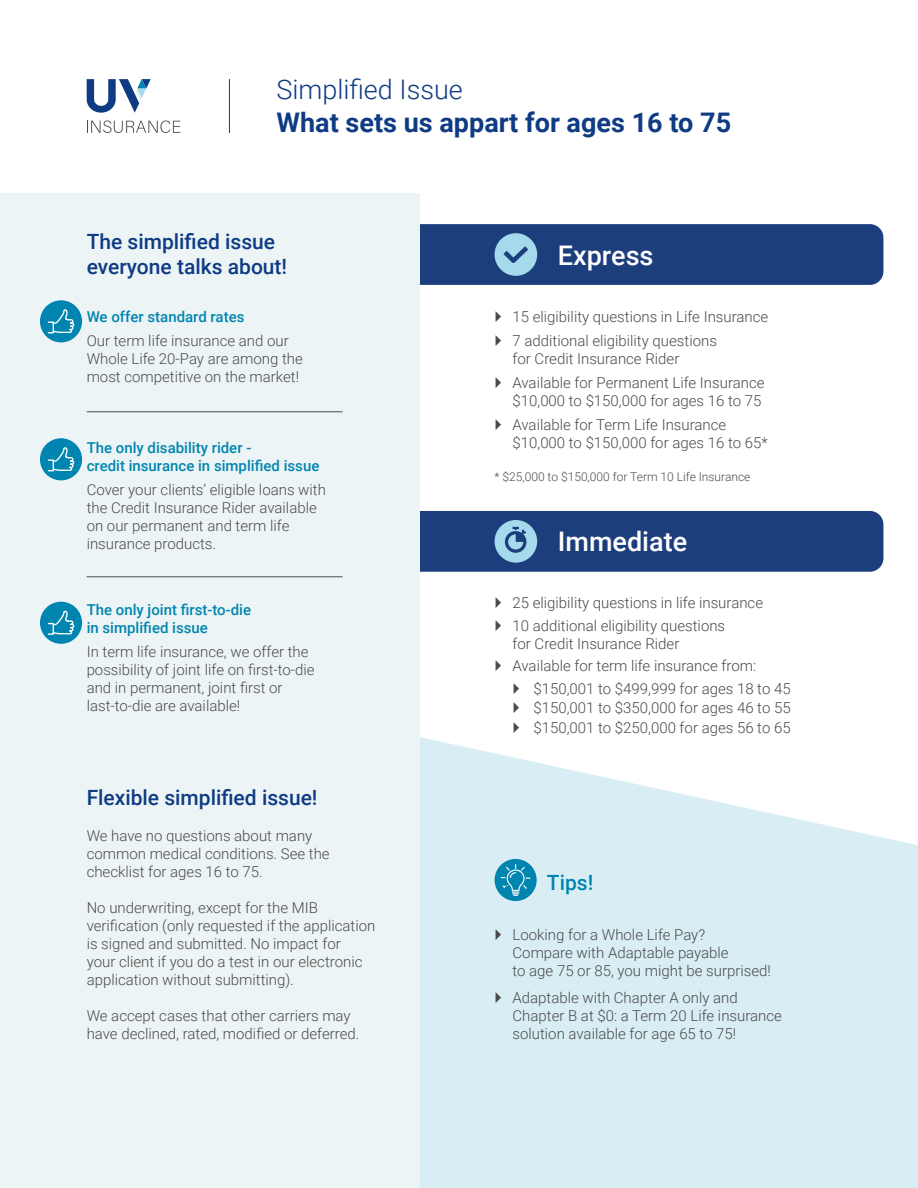
<style>
.page{position:relative;width:918px;height:1188px;background:#fff}
.page>*{position:absolute;margin:0;border:0;box-sizing:border-box;transform-origin:0 0}
.t1{font:700 27px "Roboto";color:#0e3b83}
.t2{font:500 27px "Roboto";color:#fff}
.t3{font:300 27px "Roboto";color:#0e3b83}
.t4{font:500 21px/25.5px "Roboto";color:#0e3b83}
.t5{font:500 21px "Roboto";color:#0085b0}
.t6{font:300 15px/18px "Roboto";color:#4a4a49}
.t7{font:500 15px/18px "Roboto";color:#0085b0}
.t8{font:300 12px "Roboto";color:#4a4a49}
</style>
<div class="page">
<svg style="left:419px;top:646px;width:499px;height:542px;fill:#d9eef4"></svg>
<div style="left:308px;top:224px;width:575px;height:61px;background:#1d3e7d;border-radius:13px"></div>
<div style="left:308px;top:511px;width:575px;height:61px;background:#1d3e7d;border-radius:13px"></div>
<svg style="left:495px;top:233px;width:42px;height:43px"></svg>
<div style="left:0;top:193px;width:419px;height:995px;background:#edf4f5"></div>
<hr style="left:87px;top:411px;width:256px;height:1px;background:#484d52">
<hr style="left:87px;top:576px;width:256px;height:1px;background:#484d52">
<div style="left:495px;top:520px;width:42px;height:43px;background:#a5daec;border-radius:50%"></div>
<svg style="left:504px;top:527px;width:23px;height:26px"></svg>
<hr style="left:229px;top:79px;width:1px;height:54px;background:#0e3b83">
<div style="left:40px;top:300px;width:42px;height:42px;background:#0085b0;border-radius:50%"></div>
<svg style="left:47px;top:309px;width:28px;height:25px"></svg>
<div style="left:40px;top:438px;width:42px;height:42px;background:#0085b0;border-radius:50%"></div>
<svg style="left:47px;top:447px;width:28px;height:25px"></svg>
<div style="left:40px;top:602px;width:42px;height:42px;background:#0085b0;border-radius:50%"></div>
<svg style="left:47px;top:610px;width:28px;height:25px"></svg>
<div style="left:495px;top:859px;width:42px;height:42px;background:#0085b0;border-radius:50%"></div>
<svg style="left:501px;top:864px;width:29px;height:32px"></svg>
<svg style="left:87px;top:121px;width:94px;height:12px"></svg>
<svg style="left:87px;top:79px;width:64px;height:34px"></svg>
<svg style="left:496px;top:660px;width:5px;height:11px"></svg>
<svg style="left:514px;top:683px;width:5px;height:11px"></svg>
<svg style="left:495px;top:702px;width:24px;height:12px"></svg>
<svg style="left:495px;top:722px;width:24px;height:12px"></svg>
<svg style="left:496px;top:929px;width:5px;height:11px"></svg>
<svg style="left:496px;top:992px;width:22px;height:12px"></svg>
<h1 class="t3" style="left:276px;top:71px;width:188px">Simplified Issue</h1>
<h1 class="t1" style="left:276px;top:103px;width:456px">What sets us appart for ages 16 to 75</h1>
<h2 class="t4" style="left:87px;top:228px;width:202px">The simplified issue everyone talks about!</h2>
<p class="t7" style="left:87px;top:307px;width:159px">We offer standard rates</p>
<p class="t6" style="left:87px;top:331px;width:218px">Our term life insurance and our<br>Whole Life 20-Pay are among the most competitive on the market!</p>
<p class="t7" style="left:87px;top:438px;width:234px">The only disability rider -<br>credit insurance in simplified issue</p>
<p class="t6" style="left:87px;top:480px;width:241px">Cover your clients’ eligible loans with the Credit Insurance Rider available on our permanent and term life insurance products.</p>
<p class="t7" style="left:87px;top:600px;width:166px">The only joint first-to-die in simplified issue</p>
<p class="t6" style="left:87px;top:642px;width:229px">In term life insurance, we offer the possibility of joint life on first-to-die and in permanent, joint first or last-to-die are available!</p>
<h2 class="t4" style="left:87px;top:784px;width:232px">Flexible simplified issue!</h2>
<p class="t6" style="left:87px;top:826px;width:245px">We have no questions about many common medical conditions. See the checklist for ages 16 to 75.</p>
<p class="t6" style="left:87px;top:898px;width:290px">No underwriting, except for the MIB verification (only requested if the application is signed and submitted. No impact for<br>your client if you do a test in our electronic application without submitting).</p>
<p class="t6" style="left:87px;top:1006px;width:274px">We accept cases that other carriers may have declined, rated, modified or deferred.</p>
<h1 class="t2" style="left:558px;top:236px;width:97px">Express</h1>
<p class="t6" style="left:513px;top:305px;width:257px;line-height:24px">15 eligibility questions in Life Insurance<br>7 additional eligibility questions</p>
<p class="t6" style="left:513px;top:347px;width:254px;line-height:24px">for Credit Insurance Rider<br>Available for Permanent Life Insurance</p>
<p class="t6" style="left:513px;top:389px;width:250px;line-height:24px">$10,000 to $150,000 for ages 16 to 75<br>Available for Term Life Insurance</p>
<p class="t6" style="left:513px;top:434px;width:257px">$10,000 to $150,000 for ages 16 to 65*</p>
<p class="t8" style="left:495px;top:468px;width:257px">* $25,000 to $150,000 for Term 10 Life Insurance</p>
<h1 class="t2" style="left:558px;top:523px;width:131px">Immediate</h1>
<p class="t6" style="left:513px;top:591px;width:252px;line-height:22.5px">25 eligibility questions in life insurance<br>10 additional eligibility questions</p>
<p class="t6" style="left:513px;top:634px;width:168px">for Credit Insurance Rider</p>
<p class="t6" style="left:513px;top:656px;width:245px">Available for term life insurance from:</p>
<p class="t6" style="left:534px;top:679px;width:259px">$150,001 to $499,999 for ages 18 to 45</p>
<p class="t6" style="left:534px;top:698px;width:259px;line-height:19.5px">$150,001 to $350,000 for ages 46 to 55 $150,001 to $250,000 for ages 56 to 65</p>
<h2 class="t5" style="left:547px;top:868px;width:48px">Tips!</h2>
<p class="t6" style="left:513px;top:925px;width:260px">Looking for a Whole Life Pay?<br>Compare with Adaptable payable<br>to age 75 or 85, you might be surprised!</p>
<p class="t6" style="left:513px;top:988px;width:271px">Adaptable with Chapter A only and<br>Chapter B at $0: a Term 20 Life insurance solution available for age 65 to 75!</p>
</div>
